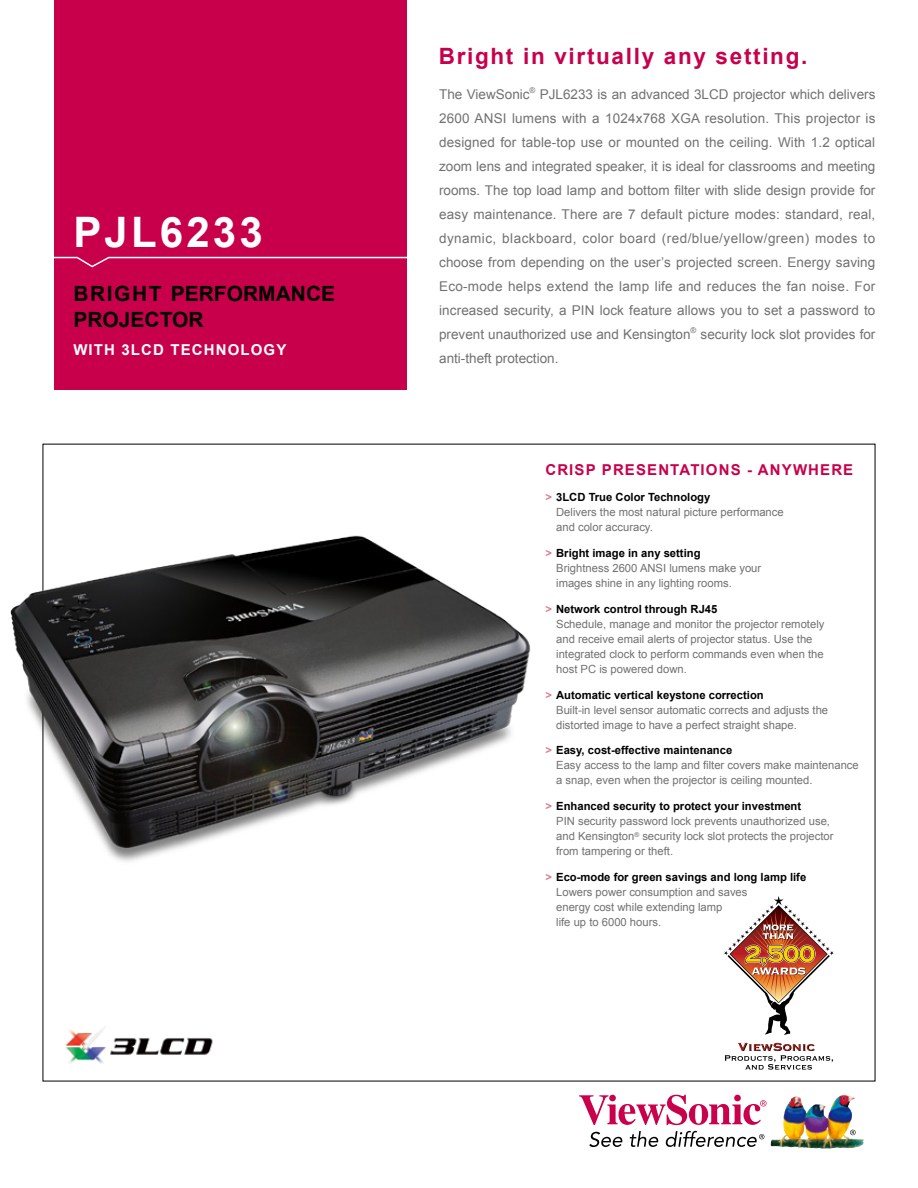
<style>
.page{position:relative;width:918px;height:1188px;background:#fff}
.page>*{position:absolute;margin:0;border:0;box-sizing:border-box;transform-origin:0 0}
.t1{font:700 42px "Arial";letter-spacing:.075em;color:#fff}
.t2{font:700 22.5px "Arial";letter-spacing:.075em;color:#c8004c}
.t3{font:700 21px/25.2px "Arial";color:#000}
.t4{font:700 15px "Arial";letter-spacing:.075em;color:#c8004c}
.t5{font:700 15px "Arial";letter-spacing:.075em;color:#fff}
.t6{font:13.5px/24px "Arial";color:#727171;text-align:justify}
.t7{font:11.25px/15px "Arial";color:#727171}
.t8{font:7.8px "Arial";color:#727171}
.s1{font-weight:700;color:#dd7c88}
.s2{font-weight:700;color:#000}
</style>
<div class="page">
<svg style="left:579px;top:1095px;width:188px;height:30px"></svg>
<img style="left:771px;top:1095px;width:72px;height:54px">
<svg style="left:850px;top:1130px;width:6px;height:5px"></svg>
<svg style="left:589px;top:1132px;width:34px;height:15px"></svg>
<svg style="left:630px;top:1131px;width:29px;height:16px"></svg>
<svg style="left:665px;top:1131px;width:99px;height:16px"></svg>
<img style="left:724px;top:896px;width:110px;height:139px">
<svg style="left:725px;top:1043px;width:108px;height:27px"></svg>
<img style="left:65px;top:1028px;width:148px;height:36px">
<div style="left:55px;top:0;width:352px;height:389px;background:#c8004c"></div>
<svg style="left:54px;top:256px;width:353px;height:12px"></svg>
<img style="left:10px;top:527px;width:521px;height:348px">
<h1 class="t1" style="left:73px;top:204px;width:191px">PJL6233</h1>
<h3 class="t3" style="left:73px;top:282px;width:263px">BRIGHT PERFORMANCE<br>PROJECTOR</h3>
<h3 class="t5" style="left:73px;top:340px;width:215px">WITH 3LCD TECHNOLOGY</h3>
<h2 class="t2" style="left:439px;top:41px;width:370px">Bright in virtually any setting.</h2>
<p class="t6" style="left:439px;top:83px;width:92px">The ViewSonic</p>
<p class="t8" style="left:530px;top:85px;width:7px">®</p>
<p class="t6" style="left:439px;top:83px;width:438px;text-indent:101px">PJL6233 is an advanced 3LCD projector which delivers 2600 ANSI lumens with a 1024x768 XGA resolution. This projector is designed for table-top use or mounted on the ceiling. With 1.2 optical zoom lens and integrated speaker, it is ideal for classrooms and meeting rooms. The top load lamp and bottom filter with slide design provide for easy maintenance. There are 7 default picture modes: standard, real, dynamic, blackboard, color board (red/blue/yellow/green) modes to choose from depending on the user’s projected screen. Energy saving Eco-mode helps extend the lamp life and reduces the fan noise. For increased security, a PIN lock feature allows you to set a password to prevent unauthorized use and Kensington</p>
<p class="t8" style="left:691px;top:325px;width:7px">®</p>
<p class="t6" style="left:701px;top:323px;width:176px">security lock slot provides for</p>
<p class="t6" style="left:439px;top:347px;width:121px">anti-theft protection.</p>
<h3 class="t4" style="left:545px;top:460px;width:309px">CRISP PRESENTATIONS - ANYWHERE</h3>
<p class="t7" style="left:556px;top:490px;width:229px;text-indent:-11px"><span class="s1">&gt;</span> <span class="s2">3LCD True Color Technology<br></span>Delivers the most natural picture performance and color accuracy.</p>
<p class="t7" style="left:556px;top:546px;width:207px;text-indent:-11px"><span class="s1">&gt;</span> <span class="s2">Bright image in any setting<br></span>Brightness 2600 ANSI lumens make your images shine in any lighting rooms.</p>
<p class="t7" style="left:556px;top:602px;width:270px;text-indent:-11px"><span class="s1">&gt;</span> <span class="s2">Network control through RJ45<br></span>Schedule, manage and monitor the projector remotely and receive email alerts of projector status. Use the integrated clock to perform commands even when the host PC is powered down.</p>
<p class="t7" style="left:556px;top:687px;width:273px;text-indent:-11px"><span class="s1">&gt;</span> <span class="s2">Automatic vertical keystone correction<br></span>Built-in level sensor automatic corrects and adjusts the distorted image to have a perfect straight shape.</p>
<p class="t7" style="left:556px;top:743px;width:304px;text-indent:-11px"><span class="s1">&gt;</span> <span class="s2">Easy, cost-effective maintenance<br></span>Easy access to the lamp and filter covers make maintenance a snap, even when the projector is ceiling mounted.</p>
<p class="t7" style="left:556px;top:799px;width:279px;text-indent:-11px"><span class="s1">&gt;</span> <span class="s2">Enhanced security to protect your investment<br></span>PIN security password lock prevents unauthorized use, and Kensington<sup>®</sup> security lock slot protects the projector from tampering or theft.</p>
<p class="t7" style="left:556px;top:870px;width:252px;text-indent:-11px"><span class="s1">&gt;</span> <span class="s2">Eco-mode for green savings and long lamp life </span>Lowers power consumption and saves<br>energy cost while extending lamp<br>life up to 6000 hours.</p>
</div>
